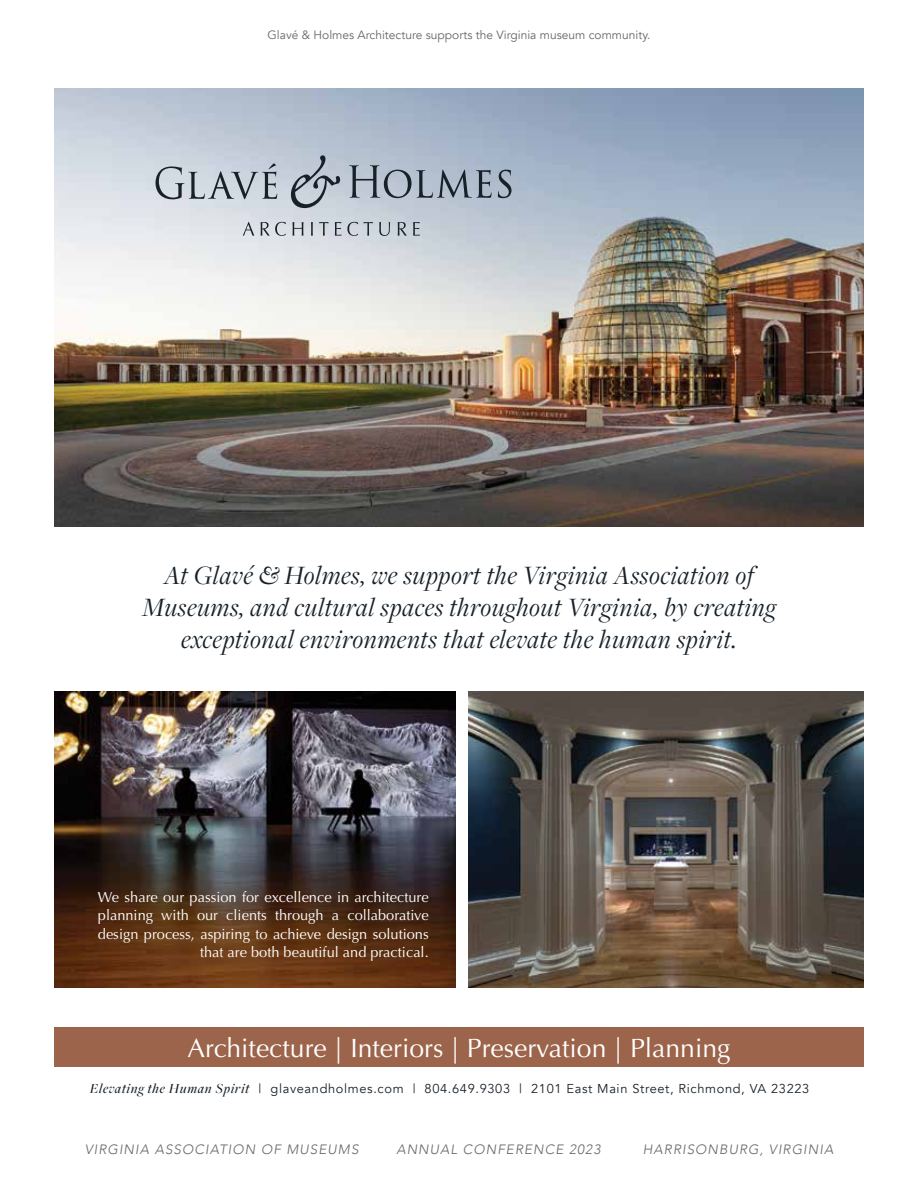
<style>
.page{position:relative;width:918px;height:1188px;background:#fff}
.page>*{position:absolute;margin:0;border:0;box-sizing:border-box;transform-origin:0 0}
.t1{font:italic 27.45px/31.8px "Freight Disp Pro";letter-spacing:.02em;color:#172129;text-align:center}
.t2{font:26.55px "Optima LT Pro";color:#fff}
.t3{font:14.55px/18.6px "Optima LT Pro";color:#fff;text-align:right}
.t4{font:italic 300 13.5px "Avenir";letter-spacing:.08em;color:#666767}
.t5{font:12.9px "Avenir";letter-spacing:.05em;color:#172129}
.t6{font:12px "Avenir";color:#666767}
.s1{font-family:"Freight Big Pro";font-weight:500;font-style:italic;font-size:14.4px}
</style>
<div class="page">
<img style="left:54px;top:88px;width:810px;height:438px">
<svg style="left:291px;top:155px;width:49px;height:53px"></svg>
<svg style="left:156px;top:163px;width:121px;height:36px"></svg>
<svg style="left:349px;top:165px;width:143px;height:33px"></svg>
<svg style="left:498px;top:170px;width:14px;height:28px"></svg>
<svg style="left:243px;top:222px;width:11px;height:14px"></svg>
<svg style="left:261px;top:222px;width:25px;height:14px"></svg>
<svg style="left:293px;top:222px;width:10px;height:14px"></svg>
<svg style="left:311px;top:222px;width:2px;height:14px"></svg>
<svg style="left:319px;top:222px;width:10px;height:14px"></svg>
<svg style="left:335px;top:222px;width:6px;height:14px"></svg>
<svg style="left:347px;top:222px;width:26px;height:14px"></svg>
<svg style="left:379px;top:222px;width:11px;height:14px"></svg>
<svg style="left:398px;top:222px;width:9px;height:14px"></svg>
<svg style="left:413px;top:222px;width:7px;height:14px"></svg>
<img style="left:54px;top:691px;width:401px;height:296px">
<img style="left:468px;top:691px;width:396px;height:296px">
<div style="left:54px;top:1027px;width:810px;height:40px;background:#9c644a"></div>
<p class="t6" style="left:268px;top:28px;width:384px">Glavé &amp; Holmes Architecture supports the Virginia museum community.</p>
<h1 class="t1" style="left:142px;top:559px;width:635px">At Glavé &amp; Holmes, we support the Virginia Association of<br>Museums, and cultural spaces throughout Virginia, by creating exceptional environments that elevate the human spirit.</h1>
<p class="t3" style="left:98px;top:887px;width:332px">We share our passion for excellence in architecture planning with our clients through a collaborative design process, aspiring to achieve design solutions that are both beautiful and practical.</p>
<h2 class="t2" style="left:187px;top:1031px;width:544px">Architecture | Interiors | Preservation | Planning</h2>
<p class="t5" style="left:90px;top:1081px;width:721px"><span class="s1">Elevating the Human Spirit</span> | glaveandholmes.com | 804.649.9303 | 2101 East Main Street, Richmond, VA 23223</p>
<p class="t4" style="left:85px;top:1142px;width:275px">VIRGINIA ASSOCIATION OF MUSEUMS</p>
<p class="t4" style="left:396px;top:1142px;width:206px">ANNUAL CONFERENCE 2023</p>
<p class="t4" style="left:643px;top:1142px;width:192px">HARRISONBURG, VIRGINIA</p>
</div>
